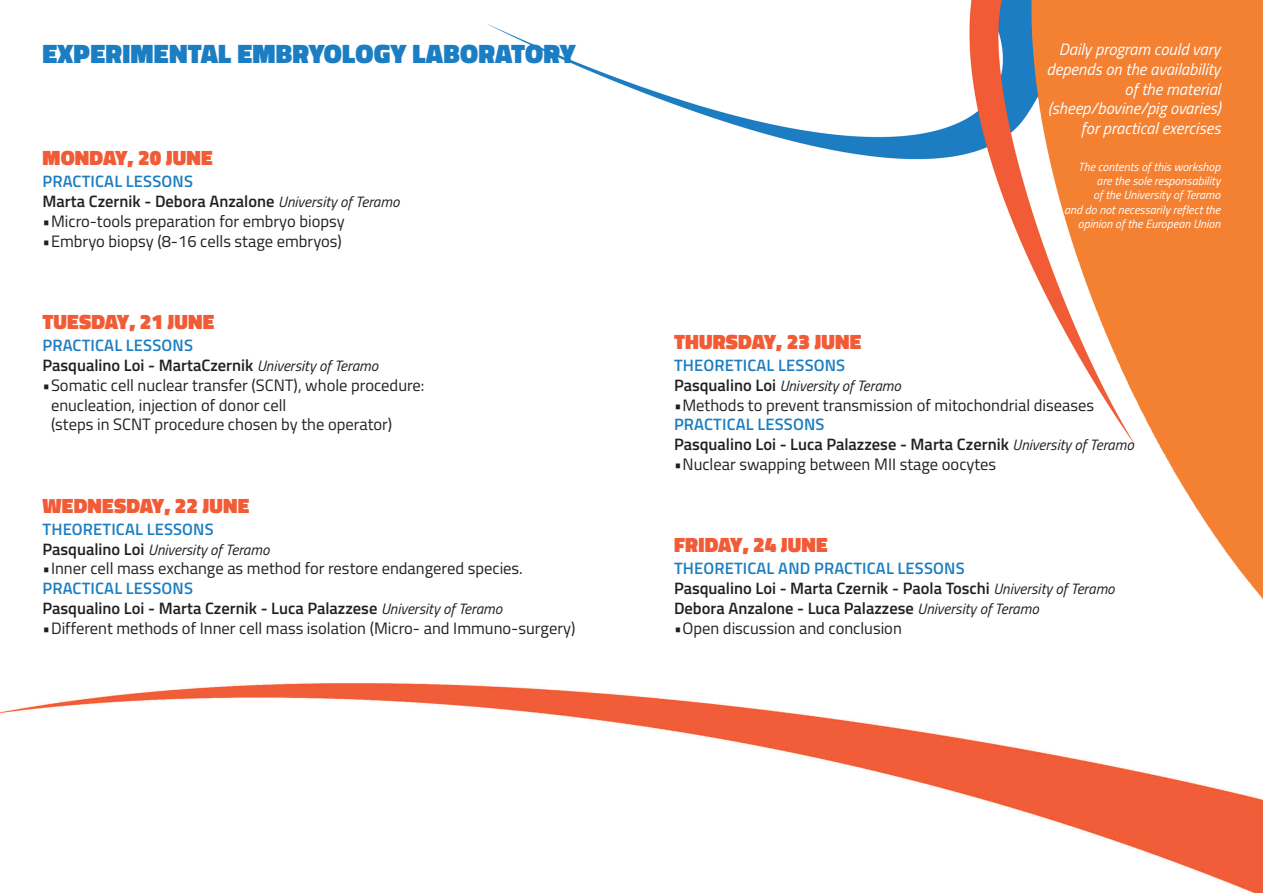
<style>
.page{position:relative;width:1263px;height:893px;background:#fff}
.page>*{position:absolute;margin:0;border:0;box-sizing:border-box;transform-origin:0 0}
.t1{font:900 27px "Titillium";letter-spacing:.01em;color:#1b7dc2}
.t2{font:900 21px "Titillium";letter-spacing:.01em;color:#f15c37}
.t3{font:16.5px/19.8px "Titillium";color:#231f20}
.t4{font:600 16.5px/19.8px "Titillium";color:#231f20}
.t5{font:italic 16.5px/19.8px "Titillium";color:#fff;text-align:right}
.t6{font:600 16.5px "Titillium";letter-spacing:.01em;color:#1b7dc2}
.t7{font:italic 15px "Titillium";color:#231f20}
.t8{font:italic 12px/14.4px "Titillium";color:#fff;text-align:right}
.s1{color:#1b7dc2}
.s2{font-weight:400;font-style:italic;font-size:15px}
.s3{font-weight:600;font-style:normal;font-size:16.5px}
</style>
<div class="page">
<img style="left:487px;top:0;width:776px;height:600px">
<img style="left:0;top:683px;width:1263px;height:210px">
<h1 class="t1" style="left:43px;top:44px;width:535px">EXPERIMENTAL EMBRYOLOGY LABORATORY</h1>
<p class="t5" style="left:1046px;top:41px;width:175px">Daily program could vary depends on the availability of the material (sheep/bovine/pig ovaries) for practical exercises</p>
<p class="t8" style="left:1064px;top:160px;width:158px">The contents of this workshop are the sole responsability<br>of the University of Teramo<br>and do not necessarily reflect the opinion of the European Union</p>
<p class="t2" style="left:43px;top:151px;width:172px">MONDAY, 20 JUNE</p>
<p class="t4" style="left:43px;top:173px;width:358px"><span class="s1">PRACTICAL LESSONS<br></span>Marta Czernik - Debora Anzalone <span class="s2">University of Teramo</span></p>
<p class="t3" style="left:43px;top:213px;width:304px">•Micro-tools preparation for embryo biopsy</p>
<p class="t3" style="left:43px;top:233px;width:301px">•Embryo biopsy (8-16 cells stage embryos)</p>
<p class="t2" style="left:43px;top:315px;width:173px">TUESDAY, 21 JUNE</p>
<p class="t4" style="left:43px;top:337px;width:337px"><span class="s1">PRACTICAL LESSONS<br></span>Pasqualino Loi - MartaCzernik <span class="s2">University of Teramo</span></p>
<p class="t3" style="left:51px;top:377px;width:375px;text-indent:-9px">•Somatic cell nuclear transfer (SCNT), whole procedure: enucleation, injection of donor cell<br>(steps in SCNT procedure chosen by the operator)</p>
<p class="t2" style="left:43px;top:498px;width:208px">WEDNESDAY, 22 JUNE</p>
<p class="t6" style="left:43px;top:523px;width:173px">THEORETICAL LESSONS</p>
<p class="t7" style="left:43px;top:544px;width:228px"><span class="s3">Pasqualino Loi</span> University of Teramo</p>
<p class="t3" style="left:43px;top:560px;width:482px">•Inner cell mass exchange as method for restore endangered species.</p>
<p class="t4" style="left:43px;top:580px;width:461px"><span class="s1">PRACTICAL LESSONS<br></span>Pasqualino Loi - Marta Czernik - Luca Palazzese <span class="s2">University of Teramo</span></p>
<p class="t3" style="left:43px;top:620px;width:534px">•Different methods of Inner cell mass isolation (Micro- and Immuno-surgery)</p>
<p class="t2" style="left:674px;top:335px;width:189px">THURSDAY, 23 JUNE</p>
<p class="t6" style="left:674px;top:359px;width:173px">THEORETICAL LESSONS</p>
<p class="t7" style="left:674px;top:380px;width:228px"><span class="s3">Pasqualino Loi</span> University of Teramo</p>
<p class="t3" style="left:674px;top:396px;width:422px">•Methods to prevent transmission of mitochondrial diseases</p>
<p class="t4" style="left:674px;top:416px;width:461px"><span class="s1">PRACTICAL LESSONS<br></span>Pasqualino Loi - Luca Palazzese - Marta Czernik <span class="s2">University of Teramo</span></p>
<p class="t3" style="left:674px;top:456px;width:324px">•Nuclear swapping between MII stage oocytes</p>
<p class="t2" style="left:674px;top:538px;width:155px">FRIDAY, 24 JUNE</p>
<p class="t4" style="left:674px;top:560px;width:442px"><span class="s1">THEORETICAL AND PRACTICAL LESSONS<br></span>Pasqualino Loi - Marta Czernik - Paola Toschi <span class="s2">University of Teramo<br></span>Debora Anzalone - Luca Palazzese <span class="s2">University of Teramo</span></p>
<p class="t3" style="left:674px;top:620px;width:229px">•Open discussion and conclusion</p>
</div>
